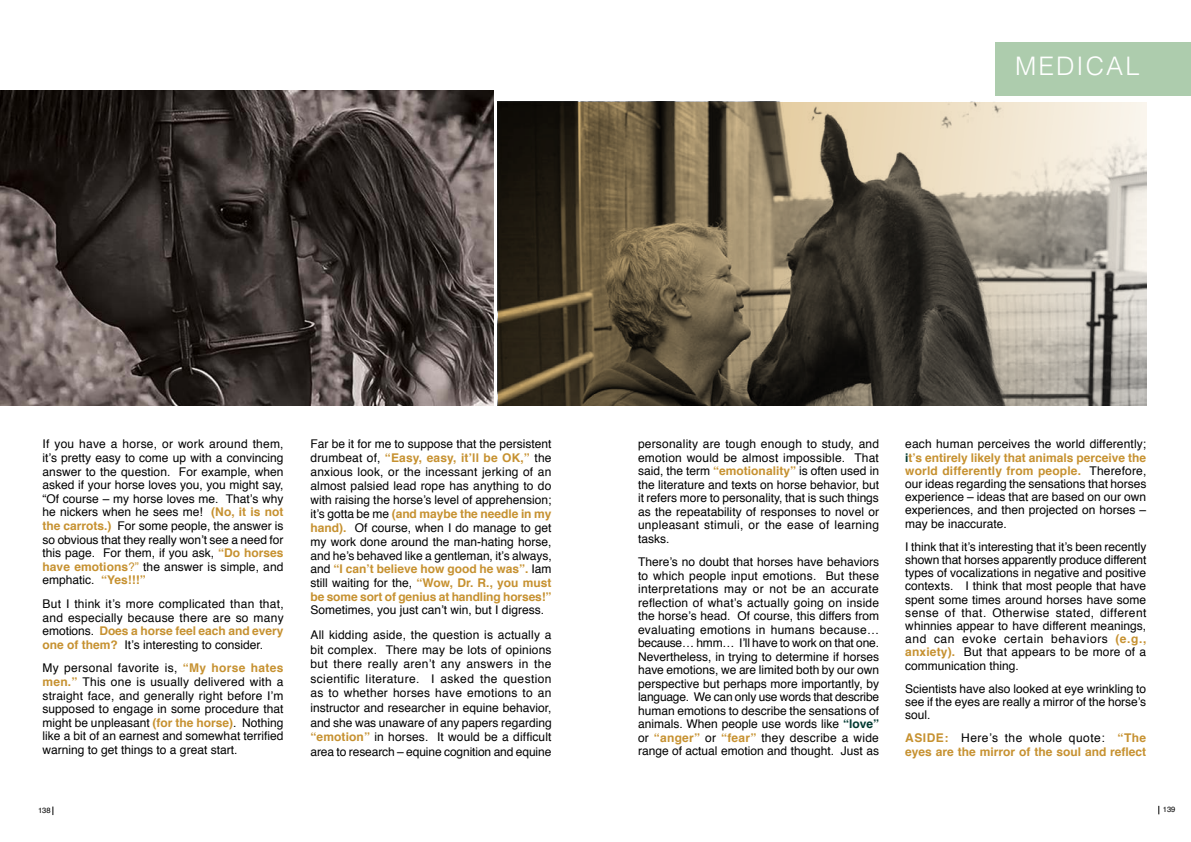
<style>
.page{position:relative;width:1191px;height:842px;background:#fff}
.page>*{position:absolute;margin:0;border:0;box-sizing:border-box;transform-origin:0 0}
.t1{font:300 25.5px "Helvetica";letter-spacing:.08em;color:#fff}
.t2{font:12px/13.5px "Helvetica";color:#000;text-align:justify}
.t3{font:700 12px/13.2px "Helvetica";color:#c69130}
.t4{font:7.6px "Helvetica";color:#000}
.s1{font-weight:700;color:#c69130}
.s2{color:#c69130}
.s3{font-weight:700;color:#003830}
.s4{font-weight:400;color:#000}
</style>
<div class="page">
<img style="left:0;top:91px;width:493px;height:314px">
<div style="left:995px;top:43px;width:196px;height:53px;background:#adccad"></div>
<svg style="left:497px;top:102px;width:649px;height:303px;background:#796f5e"></svg>
<h1 class="t1" style="left:1015px;top:46px;width:126px">MEDICAL</h1>
<p class="t2" style="left:43px;top:438px;width:243px">If you have a horse, or work around them, it’s pretty easy to come up with a convincing answer to the question. For example, when asked if your horse loves you, you might say, “Of course – my horse loves me. That’s why he nickers when he sees me! <span class="s1">(No, it is not the carrots.)</span> For some people, the answer is so obvious that they really won’t see a need for this page. For them, if you ask, <span class="s1">“Do horses have emotions</span><span class="s2">?”</span> the answer is simple, and emphatic. <span class="s1">“Yes!!!”</span></p>
<p class="t2" style="left:43px;top:597px;width:243px">But I think it’s more complicated than that, and especially because there are so many emotions. <span class="s1">Does a horse feel each and every one of them?</span> It’s interesting to consider.</p>
<p class="t2" style="left:43px;top:662px;width:242px">My personal favorite is, <span class="s1">“My horse hates men.”</span> This one is usually delivered with a straight face, and generally right before I’m supposed to engage in some procedure that might be unpleasant <span class="s1">(for the horse)</span>. Nothing like a bit of an earnest and somewhat terrified warning to get things to a great start.</p>
<p class="t2" style="left:310px;top:438px;width:243px;line-height:13.8px">Far be it for me to suppose that the persistent drumbeat of, <span class="s1">“Easy, easy, it’ll be OK,”</span> the anxious look, or the incessant jerking of an almost palsied lead rope has anything to do with raising the horse’s level of apprehension; it’s gotta be me <span class="s1">(and maybe the needle in my hand).</span> Of course, when I do manage to get my work done around the man-hating horse, and he’s behaved like a gentleman, it’s always, and <span class="s1">“I can’t believe how good he was”.</span> Iam still waiting for the, <span class="s1">“Wow, Dr. R., you must be some sort of genius at handling horses!”</span></p>
<p class="t2" style="left:310px;top:598px;width:242px;line-height:24.6px">Sometimes, you just can’t win, but I digress.<br>All kidding aside, the question is actually a</p>
<p class="t2" style="left:310px;top:642px;width:243px;line-height:14.6px">bit complex. There may be lots of opinions but there really aren’t any answers in the scientific literature. I asked the question as to whether horses have emotions to an instructor and researcher in equine behavior, and she was unaware of any papers regarding <span class="s1">“emotion”</span> in horses. It would be a difficult area to research – equine cognition and equine</p>
<p class="t2" style="left:638px;top:438px;width:243px">personality are tough enough to study, and emotion would be almost impossible. That said, the term <span class="s1">“emotionality”</span> is often used in the literature and texts on horse behavior, but it refers more to personality, that is such things as the repeatability of responses to novel or unpleasant stimuli, or the ease of learning tasks.</p>
<p class="t2" style="left:638px;top:556px;width:243px">There’s no doubt that horses have behaviors to which people input emotions. But these interpretations may or not be an accurate reflection of what’s actually going on inside the horse’s head. Of course, this differs from evaluating emotions in humans because… because… hmm… I’ll have to work on that one.<br>Nevertheless, in trying to determine if horses have emotions, we are limited both by our own perspective but perhaps more importantly, by language. We can only use words that describe human emotions to describe the sensations of animals. When people use words like <span class="s3">“love” </span>or <span class="s1">“anger”</span> or <span class="s1">“fear”</span> they describe a wide range of actual emotion and thought. Just as</p>
<p class="t2" style="left:905px;top:438px;width:243px;line-height:13.2px">each human perceives the world differently; <span class="s3">i</span><span class="s1">t’s entirely likely that animals perceive the world differently from people.</span> Therefore, our ideas regarding the sensations that horses experience – ideas that are based on our own experiences, and then projected on horses – may be inaccurate.</p>
<p class="t2" style="left:905px;top:540px;width:243px;line-height:13.2px">I think that it’s interesting that it’s been recently shown that horses apparently produce different types of vocalizations in negative and positive contexts. I think that most people that have spent some times around horses have some sense of that. Otherwise stated, different whinnies appear to have different meanings, and can evoke certain behaviors <span class="s1">(e.g., anxiety).</span> But that appears to be more of a communication thing.</p>
<p class="t2" style="left:905px;top:682px;width:242px;line-height:13.2px">Scientists have also looked at eye wrinkling to see if the eyes are really a mirror of the horse’s soul.</p>
<p class="t3" style="left:905px;top:732px;width:242px">ASIDE: <span class="s4">Here’s the whole quote:</span> “The eyes are the mirror of the soul and reflect</p>
<p class="t4" style="left:38px;top:805px;width:14px">138</p>
<p class="t4" style="left:1162px;top:804px;width:14px">139</p>
</div>
